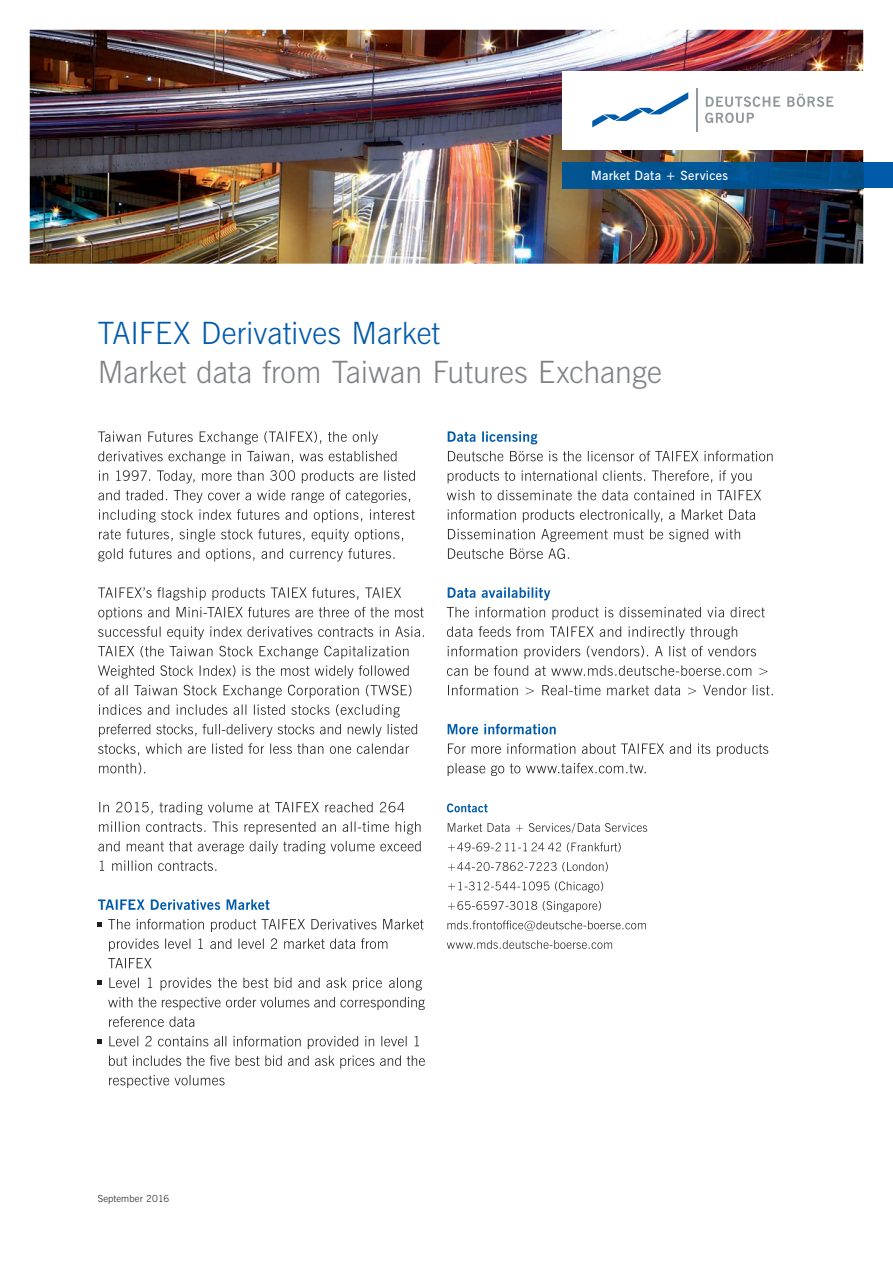
<style>
.page{position:relative;width:893px;height:1263px;background:#fff}
.page>*{position:absolute;margin:0;border:0;box-sizing:border-box;transform-origin:0 0}
.t1{font:30.75px "News Gothic Lt BT";color:#808285}
.t2{font:30.75px "News Gothic Lt BT";color:#015bab}
.t3{font:12.75px "News Gothic Dm BT";letter-spacing:.025em;color:#fff}
.t4{font:9.75px "News Gothic Lt BT";letter-spacing:.02em;color:#231f20}
</style>
<div class="page">
<img style="left:30px;top:30px;width:833px;height:234px">
<svg style="left:447px;top:940px;width:165px;height:9px"></svg>
<svg style="left:447px;top:920px;width:199px;height:11px"></svg>
<svg style="left:448px;top:901px;width:153px;height:11px"></svg>
<svg style="left:448px;top:881px;width:155px;height:11px"></svg>
<svg style="left:448px;top:862px;width:160px;height:10px"></svg>
<svg style="left:448px;top:842px;width:173px;height:10px"></svg>
<svg style="left:448px;top:823px;width:199px;height:10px"></svg>
<svg style="left:447px;top:803px;width:41px;height:9px"></svg>
<svg style="left:448px;top:763px;width:198px;height:13px"></svg>
<svg style="left:448px;top:743px;width:320px;height:13px"></svg>
<svg style="left:448px;top:724px;width:108px;height:10px"></svg>
<svg style="left:448px;top:685px;width:325px;height:10px"></svg>
<svg style="left:447px;top:665px;width:321px;height:11px"></svg>
<svg style="left:448px;top:646px;width:308px;height:13px"></svg>
<svg style="left:447px;top:626px;width:290px;height:13px"></svg>
<svg style="left:447px;top:607px;width:318px;height:13px"></svg>
<svg style="left:448px;top:587px;width:102px;height:13px"></svg>
<svg style="left:448px;top:548px;width:121px;height:11px"></svg>
<svg style="left:448px;top:529px;width:292px;height:13px"></svg>
<svg style="left:448px;top:509px;width:307px;height:13px"></svg>
<svg style="left:447px;top:490px;width:314px;height:10px"></svg>
<svg style="left:448px;top:470px;width:303px;height:13px"></svg>
<svg style="left:448px;top:451px;width:325px;height:10px"></svg>
<svg style="left:448px;top:431px;width:89px;height:13px"></svg>
<div style="left:863px;top:162px;width:30px;height:26px;background:#015bab"></div>
<img style="left:563px;top:162px;width:300px;height:26px">
<div style="left:563px;top:71px;width:330px;height:78px;background:#fff"></div>
<svg style="left:705px;top:113px;width:49px;height:10px"></svg>
<svg style="left:706px;top:96px;width:74px;height:11px"></svg>
<svg style="left:787px;top:94px;width:46px;height:13px"></svg>
<svg style="left:592px;top:92px;width:96px;height:35px"></svg>
<hr style="left:696px;top:88px;width:2px;height:44px;background:#90979d">
<svg style="left:109px;top:1075px;width:116px;height:13px"></svg>
<svg style="left:109px;top:1055px;width:316px;height:13px"></svg>
<svg style="left:109px;top:1036px;width:310px;height:13px"></svg>
<svg style="left:109px;top:1016px;width:85px;height:11px"></svg>
<svg style="left:108px;top:997px;width:317px;height:13px"></svg>
<svg style="left:109px;top:977px;width:313px;height:13px"></svg>
<svg style="left:108px;top:958px;width:44px;height:10px"></svg>
<svg style="left:109px;top:938px;width:278px;height:13px"></svg>
<svg style="left:108px;top:919px;width:316px;height:13px"></svg>
<svg style="left:98px;top:899px;width:171px;height:11px"></svg>
<svg style="left:100px;top:860px;width:116px;height:11px"></svg>
<svg style="left:98px;top:841px;width:323px;height:13px"></svg>
<svg style="left:99px;top:821px;width:322px;height:13px"></svg>
<svg style="left:99px;top:802px;width:305px;height:13px"></svg>
<svg style="left:99px;top:763px;width:46px;height:11px"></svg>
<svg style="left:98px;top:743px;width:311px;height:13px"></svg>
<svg style="left:99px;top:724px;width:318px;height:13px"></svg>
<svg style="left:99px;top:704px;width:301px;height:13px"></svg>
<svg style="left:98px;top:685px;width:313px;height:13px"></svg>
<svg style="left:98px;top:665px;width:311px;height:13px"></svg>
<svg style="left:98px;top:646px;width:311px;height:13px"></svg>
<svg style="left:98px;top:626px;width:326px;height:13px"></svg>
<svg style="left:98px;top:607px;width:326px;height:13px"></svg>
<svg style="left:98px;top:587px;width:303px;height:13px"></svg>
<svg style="left:98px;top:548px;width:296px;height:13px"></svg>
<svg style="left:99px;top:529px;width:304px;height:13px"></svg>
<svg style="left:99px;top:509px;width:316px;height:13px"></svg>
<svg style="left:98px;top:490px;width:312px;height:13px"></svg>
<svg style="left:99px;top:470px;width:316px;height:13px"></svg>
<svg style="left:98px;top:451px;width:298px;height:13px"></svg>
<svg style="left:98px;top:431px;width:280px;height:13px"></svg>
<svg style="left:98px;top:922px;width:4px;height:4px"></svg>
<svg style="left:98px;top:981px;width:4px;height:4px"></svg>
<svg style="left:98px;top:1039px;width:4px;height:4px"></svg>
<p class="t3" style="left:591px;top:167px;width:139px">Market Data + Services</p>
<p class="t2" style="left:98px;top:314px;width:344px">TAIFEX Derivatives Market</p>
<p class="t1" style="left:98px;top:353px;width:565px">Market data from Taiwan Futures Exchange</p>
<p class="t4" style="left:98px;top:1193px;width:73px">September 2016</p>
</div>
